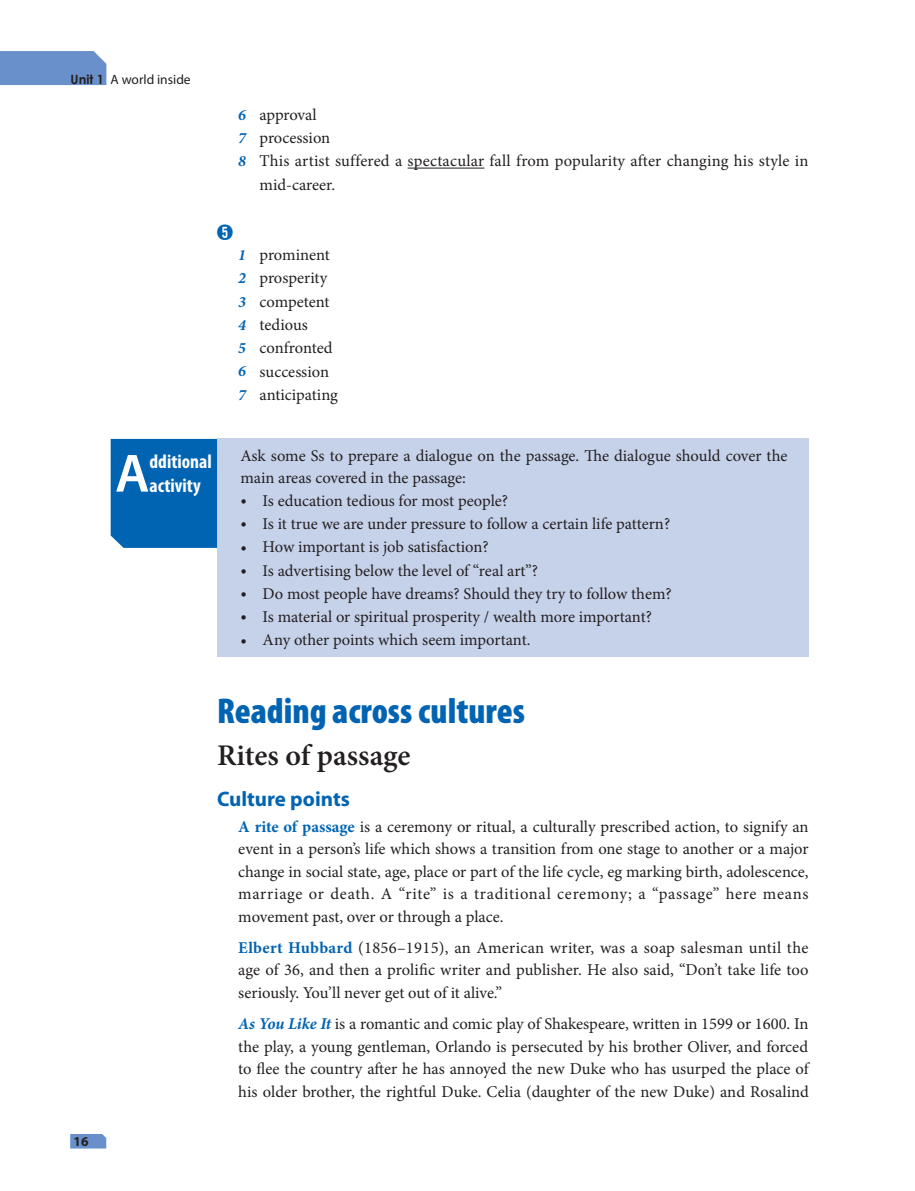
<style>
.page{position:relative;width:915px;height:1191px;background:#fff}
.page>*{position:absolute;margin:0;border:0;box-sizing:border-box;transform-origin:0 0}
.t1{font:600 54.15px "Myriad Pro";color:#fff}
.t2{font:900 condensed 36px "Myriad Pro";color:#0164b2}
.t3{font:600 30px "Minion Pro";letter-spacing:-.005em;color:#231f20}
.t4{font:700 21px "Myriad Pro";color:#0164b2}
.t5{font:700 condensed 19.5px/23.4px "Myriad Pro";color:#fff}
.t6{font:16.5px/22.5px "Minion Pro";color:#231f20;text-align:justify}
.t7{font:15.75px "Apple Gothic";color:#0164b2}
.t8{font:13.5px "Myriad Pro";color:#231f20}
.t9{font:700 13.5px "Myriad Pro";color:#231f20}
.s1{font-family:"Century Gothic";font-weight:700;font-size:12.75px}
.s2{font-weight:700;font-style:italic;font-size:15.75px;color:#0164b2}
.s3{font-weight:700;color:#0164b2}
.s4{font-weight:700;font-style:italic;color:#0164b2}
</style>
<div class="page">
<hr style="left:914px;top:412px;width:1px;height:43px;background:#231f20">
<hr style="left:407px;top:168px;width:77px;height:1px;background:#231f20">
<div style="left:217px;top:439px;width:591px;height:218px;background:#c6d2ea"></div>
<div style="left:111px;top:439px;width:106px;height:109px;background:#0164b2"></div>
<svg style="left:70px;top:1134px;width:36px;height:14px"></svg>
<div style="left:0;top:51px;width:106px;height:34px;background:#6990ca"></div>
<p class="t8" style="left:71px;top:71px;width:121px"><span class="s1">Unit 1</span> A world inside</p>
<p class="t6" style="left:238px;top:103px;width:80px"><span class="s2">6</span> approval</p>
<p class="t6" style="left:238px;top:127px;width:93px"><span class="s2">7</span> procession</p>
<p class="t6" style="left:238px;top:150px;width:571px"><span class="s2">8</span> This artist suffered a spectacular fall from popularity after changing his style in</p>
<p class="t6" style="left:259px;top:173px;width:77px">mid-career.</p>
<p class="t7" style="left:217px;top:224px;width:17px">➎</p>
<p class="t6" style="left:238px;top:243px;width:101px;line-height:23.2px;text-align:left"><span class="s2">1</span> prominent<br><span class="s2">2</span> prosperity<br><span class="s2">3</span> competent<br><span class="s2">4</span> tedious<br><span class="s2">5</span> confronted<br><span class="s2">6</span> succession<br><span class="s2">7</span> anticipating</p>
<p class="t1" style="left:115px;top:439px;width:36px">A</p>
<p class="t5" style="left:149px;top:449px;width:64px">dditional activity</p>
<p class="t6" style="left:240px;top:444px;width:548px">Ask some Ss to prepare a dialogue on the passage. The dialogue should cover the main areas covered in the passage:</p>
<p class="t6" style="left:240px;top:489px;width:269px">• Is education tedious for most people?</p>
<p class="t6" style="left:240px;top:512px;width:431px">• Is it true we are under pressure to follow a certain life pattern?</p>
<p class="t6" style="left:240px;top:536px;width:250px">• How important is job satisfaction?</p>
<p class="t6" style="left:240px;top:559px;width:299px">• Is advertising below the level of “real art”?</p>
<p class="t6" style="left:240px;top:582px;width:432px">• Do most people have dreams? Should they try to follow them?</p>
<p class="t6" style="left:240px;top:605px;width:413px">• Is material or spiritual prosperity / wealth more important?</p>
<p class="t6" style="left:240px;top:629px;width:291px">• Any other points which seem important.</p>
<p class="t9" style="left:74px;top:1132px;width:16px">16</p>
<p class="t2" style="left:217px;top:687px;width:309px">Reading across cultures</p>
<p class="t3" style="left:217px;top:734px;width:195px">Rites of passage</p>
<p class="t4" style="left:217px;top:785px;width:134px">Culture points</p>
<p class="t6" style="left:238px;top:815px;width:571px"><span class="s3">A rite of passage</span> is a ceremony or ritual, a culturally prescribed action, to signify an event in a person’s life which shows a transition from one stage to another or a major change in social state, age, place or part of the life cycle, eg marking birth, adolescence, marriage or death. A “rite” is a traditional ceremony; a “passage” here means movement past, over or through a place.</p>
<p class="t6" style="left:238px;top:936px;width:571px"><span class="s3">Elbert Hubbard</span> (1856–1915), an American writer, was a soap salesman until the age of 36, and then a prolific writer and publisher. He also said, “Don’t take life too seriously. You’ll never get out of it alive.”</p>
<p class="t6" style="left:238px;top:1012px;width:572px"><span class="s4">As You Like It</span> is a romantic and comic play of Shakespeare, written in 1599 or 1600. In the play, a young gentleman, Orlando is persecuted by his brother Oliver, and forced to flee the country after he has annoyed the new Duke who has usurped the place of his older brother, the rightful Duke. Celia (daughter of the new Duke) and Rosalind</p>
</div>
